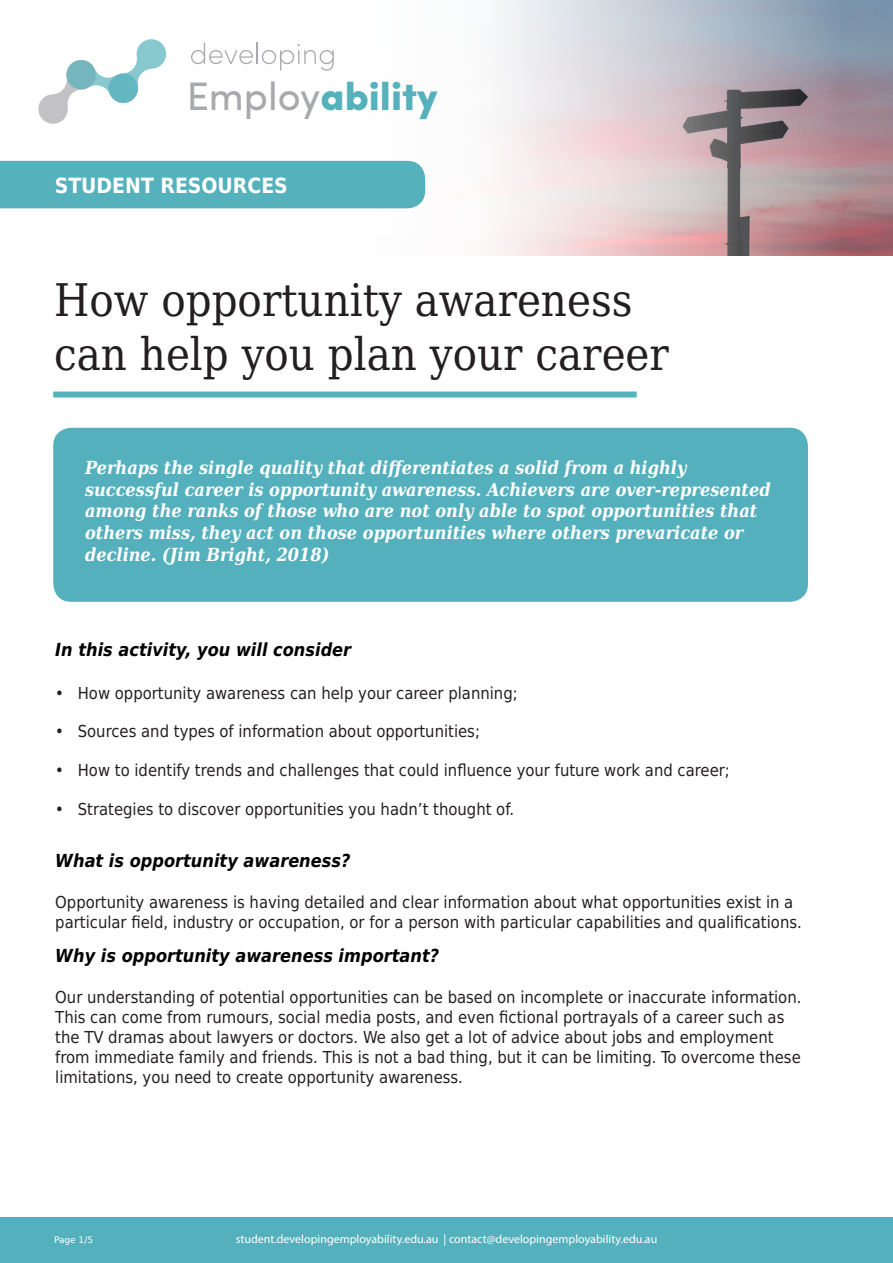
<style>
.page{position:relative;width:893px;height:1263px;background:#fff}
.page>*{position:absolute;margin:0;border:0;box-sizing:border-box;transform-origin:0 0}
.DE_-_Title-Black{font:45px/54px "DejaVu Serif Condensed";color:#231f20}
.t1{font:900 39.75px "Sofia Pro";color:#55b1bb}
.DE_-_Title_tab{font:700 21px "DejaVu Sans Condensed";color:#fff}
.DE_-_Quote_in_text{font:italic 700 18px/21.6px "DejaVu Serif Condensed";color:#fff}
.DE_-_Subheading{font:italic 700 18px "DejaVu Sans Condensed";color:#000}
.DE_-_Body_Black{font:16.5px/19.8px "DejaVu Sans Condensed";color:#231f20}
.t2{font:12px "Myriad Pro";color:#fff}
.t3{font:9px "DejaVu Sans";color:#fff}
.s1{font-weight:400;color:#a8a9ad}
</style>
<div class="page">
<div style="left:0;top:1217px;width:893px;height:46px;background:#54b0bc"></div>
<div style="left:53px;top:428px;width:755px;height:174px;background:#54b0bc;border-radius:18px"></div>
<img style="left:839px;top:0;width:54px;height:255px">
<svg style="left:0;top:0;width:839px;height:256px"></svg>
<svg style="left:0;top:39px;width:873px;height:85px"></svg>
<div style="left:0;top:161px;width:425px;height:47px;background:#55b1bb"></div>
<div style="left:53px;top:391px;width:584px;height:6px;background:#55b1bb"></div>
<p class="t1" style="left:187px;top:65px;width:253px"><span class="s1">Employ</span>ability</p>
<p class="DE_-_Title_tab" style="left:55px;top:168px;width:235px">STUDENT RESOURCES</p>
<p class="DE_-_Title-Black" style="left:54px;top:271px;width:616px">How opportunity awareness can help you plan your career</p>
<p class="DE_-_Quote_in_text" style="left:85px;top:457px;width:687px">Perhaps the single quality that differentiates a solid from a highly successful career is opportunity awareness. Achievers are over-represented among the ranks of those who are not only able to spot opportunities that others miss, they act on those opportunities where others prevaricate or decline. (Jim Bright, 2018)</p>
<p class="DE_-_Subheading" style="left:55px;top:636px;width:297px">In this activity, you will consider</p>
<p class="DE_-_Body_Black" style="left:55px;top:682px;width:464px">• How opportunity awareness can help your career planning;</p>
<p class="DE_-_Body_Black" style="left:55px;top:721px;width:426px">• Sources and types of information about opportunities;</p>
<p class="DE_-_Body_Black" style="left:55px;top:759px;width:676px">• How to identify trends and challenges that could influence your future work and career;</p>
<p class="DE_-_Body_Black" style="left:55px;top:798px;width:460px">• Strategies to discover opportunities you hadn’t thought of.</p>
<p class="DE_-_Subheading" style="left:55px;top:847px;width:297px">What is opportunity awareness?</p>
<p class="DE_-_Body_Black" style="left:55px;top:892px;width:748px">Opportunity awareness is having detailed and clear information about what opportunities exist in a particular field, industry or occupation, or for a person with particular capabilities and qualifications.</p>
<p class="DE_-_Subheading" style="left:55px;top:942px;width:385px">Why is opportunity awareness important?</p>
<p class="DE_-_Body_Black" style="left:55px;top:987px;width:748px">Our understanding of potential opportunities can be based on incomplete or inaccurate information.<br>This can come from rumours, social media posts, and even fictional portrayals of a career such as the TV dramas about lawyers or doctors. We also get a lot of advice about jobs and employment from immediate family and friends. This is not a bad thing, but it can be limiting. To overcome these limitations, you need to create opportunity awareness.</p>
<p class="t3" style="left:54px;top:1232px;width:41px">Page 1/5</p>
<p class="t2" style="left:236px;top:1232px;width:423px">student.developingemployability.edu.au | contact@developingemployability.edu.au</p>
</div>
